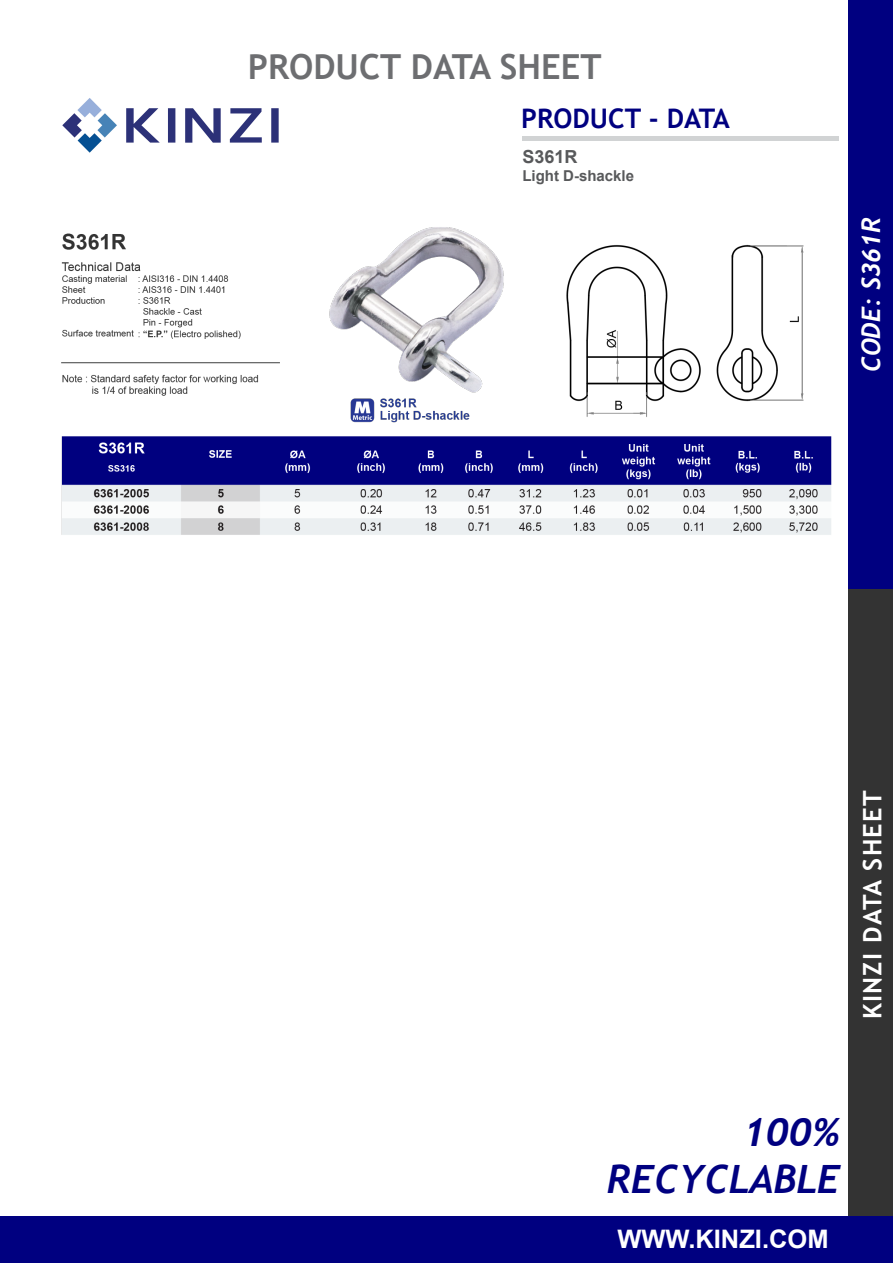
<style>
.page{position:relative;width:893px;height:1263px;background:#fff}
.page>*{position:absolute;margin:0;border:0;box-sizing:border-box;transform-origin:0 0}
.t1{font:italic 700 39px/46.8px "Trebuchet";color:#000080;text-align:right}
.t2{font:700 34.5px "Trebuchet MS";color:#6d6e71}
.t3{font:700 27px "Trebuchet MS";color:#000080}
.t4{font:700 25.5px "Trebuchet MS";letter-spacing:.05em;color:#fff}
.t5{font:700 25.5px "Arial";color:#fff}
.t6{font:italic 700 25.5px "Trebuchet";color:#fff}
.t7{font:700 18px "Arial";color:#58595b}
.t8{font:700 15px "Arial";color:#58595b}
</style>
<div class="page">
<div style="left:849px;top:589px;width:44px;height:627px;background:#333"></div>
<div style="left:849px;top:0;width:44px;height:589px;background:#000080"></div>
<div style="left:0;top:1216px;width:893px;height:47px;background:#000080"></div>
<div style="left:523px;top:136px;width:316px;height:5px;background:#d1d3d4"></div>
<img style="left:61px;top:227px;width:771px;height:308px">
<img style="left:62px;top:98px;width:217px;height:55px">
<p class="t2" style="left:248px;top:46px;width:355px">PRODUCT DATA SHEET</p>
<p class="t3" style="left:521px;top:101px;width:210px">PRODUCT - DATA</p>
<p class="t7" style="left:522px;top:144px;width:57px">S361R</p>
<p class="t8" style="left:522px;top:165px;width:113px">Light D-shackle</p>
<p class="t6" style="left:855px;top:372px;width:157px;rotate:-90deg">CODE: S361R</p>
<p class="t4" style="left:856px;top:1019px;width:230px;rotate:-90deg">KINZI DATA SHEET</p>
<p class="t1" style="left:607px;top:1109px;width:235px">100%<br>RECYCLABLE</p>
<p class="t5" style="left:617px;top:1221px;width:213px">WWW.KINZI.COM</p>
</div>
